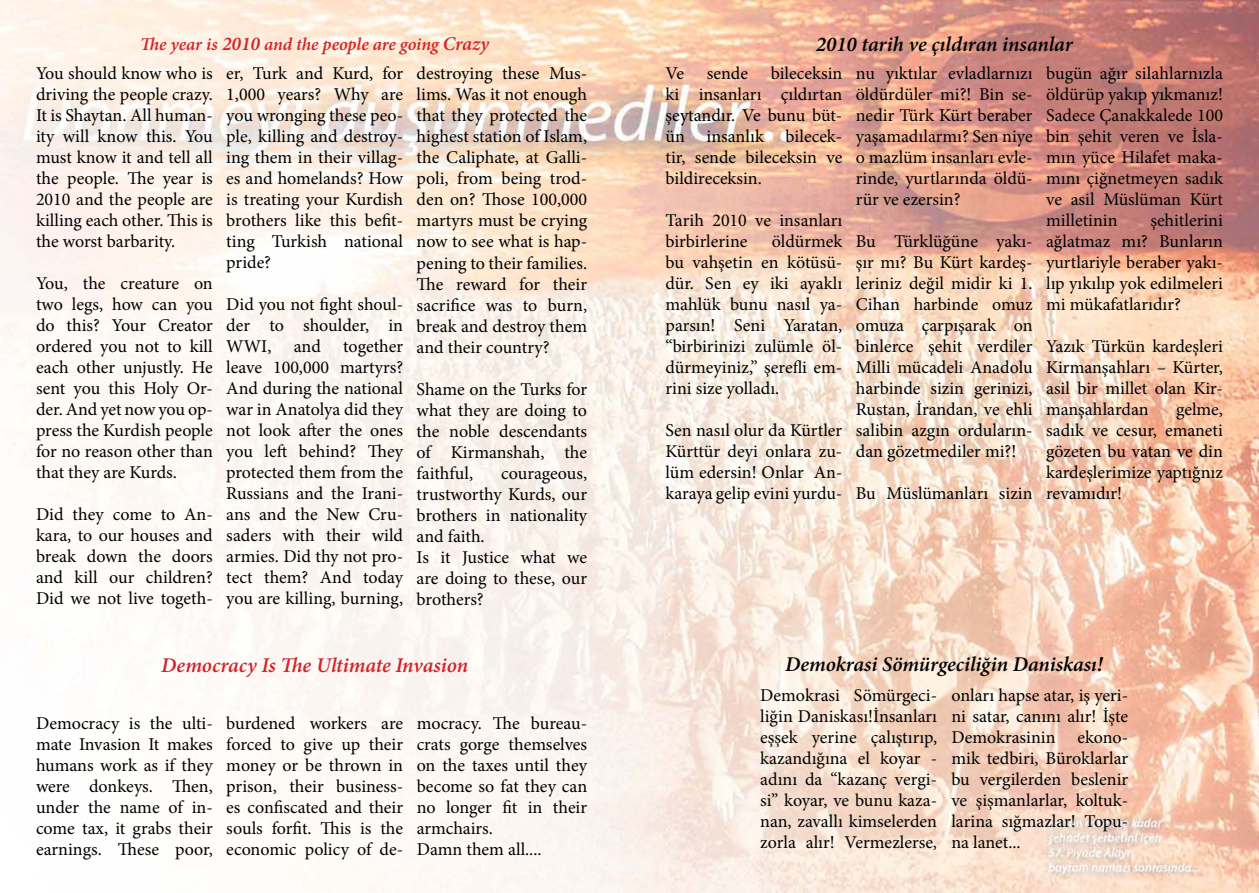
<style>
.page{position:relative;width:1259px;height:893px;background:#fff}
.page>*{position:absolute;margin:0;border:0;box-sizing:border-box;transform-origin:0 0}
.t1{font:italic 600 21px "Minion Pro";letter-spacing:-.005em;color:#000}
.t2{font:italic 600 21px "Minion Pro";letter-spacing:-.005em;color:#d2232a}
.t3{font:18px/21px "Minion Pro";color:#000;text-align:justify}
.t4{font:italic 600 18px "Minion Pro";letter-spacing:-.005em;color:#d2232a}
.s1{font-size:19.5px}
</style>
<div class="page">
<img style="left:0;top:0;width:1259px;height:893px">
<p class="t4" style="left:140px;top:32px;width:350px">The year is <span class="s1">2010</span> and the people are going <span class="s1">Crazy</span></p>
<p class="t1" style="left:816px;top:30px;width:258px">2010 tarih ve çıldıran insanlar</p>
<p class="t3" style="left:36px;top:63px;width:178px">You should know who is driving the people crazy.<br>It is Shaytan. All human&shy;ity will know this. You must know it and tell all the people. The year is 2010 and the people are killing each other. This is the worst barbarity.</p>
<p class="t3" style="left:36px;top:273px;width:178px">You, the creature on two legs, how can you do this? Your Creator ordered you not to kill each other unjustly. He sent you this Holy Or&shy;der. And yet now you op&shy;press the Kurdish people for no reason other than that they are Kurds.</p>
<p class="t3" style="left:36px;top:504px;width:178px">Did they come to An&shy;kara, to our houses and break down the doors and kill our children?<br>Did we not live togeth-</p>
<p class="t3" style="left:226px;top:63px;width:178px">er, Turk and Kurd, for 1,000 years? Why are you wronging these peo&shy;ple, killing and destroy&shy;ing them in their villag&shy;es and homelands? How is treating your Kurdish brothers like this befit&shy;ting Turkish national pride?</p>
<p class="t3" style="left:226px;top:294px;width:179px">Did you not fight shoul&shy;der to shoulder, in WWI, and together leave 100,000 martyrs?<br>And during the national war in Anatolya did they not look after the ones you left behind? They protected them from the Russians and the Irani&shy;ans and the New Cru&shy;saders with their wild armies. Did thy not pro&shy;tect them? And today you are killing, burning,</p>
<p class="t3" style="left:417px;top:63px;width:172px">destroying these Mus&shy;lims. Was it not enough that they protected the highest station of Islam, the Caliphate, at Galli&shy;poli, from being trod&shy;den on? Those 100,000 martyrs must be crying now to see what is hap&shy;pening to their families.<br>The reward for their sacrifice was to burn, break and destroy them and their country?</p>
<p class="t3" style="left:417px;top:378px;width:172px">Shame on the Turks for what they are doing to the noble descendants of Kirmanshah, the faithful,</p>
<p class="t3" style="left:417px;top:462px;width:172px;text-align:left;text-indent:85px">courageous, trustworthy Kurds, our brothers in nationality and faith.<br>Is it Justice what we are doing to these, our brothers?</p>
<p class="t2" style="left:161px;top:651px;width:308px">Democracy Is The Ultimate Invasion</p>
<p class="t3" style="left:36px;top:713px;width:179px">Democracy is the ulti&shy;mate Invasion It makes humans work as if they were donkeys. Then, under the name of in&shy;come tax, it grabs their earnings. These poor,</p>
<p class="t3" style="left:226px;top:713px;width:178px">burdened workers are forced to give up their money or be thrown in prison, their business&shy;es confiscated and their souls forfit. This is the economic policy of de-</p>
<p class="t3" style="left:417px;top:712px;width:172px;text-align:left">mocracy. The bureau&shy;crats gorge themselves on the taxes until they become so fat they can no longer fit in their armchairs.<br>Damn them all....</p>
<p class="t3" style="left:665px;top:63px;width:178px;text-indent:105px">bileceksin ki insanları çıldırtan şeytandır. Ve bunu büt&shy;ün insanlık bilecek&shy;tir, sende bileceksin ve bildireceksin.</p>
<p class="t3" style="left:665px;top:210px;width:178px">Tarih 2010 ve insanları birbirlerine</p>
<p class="t3" style="left:665px;top:63px;width:20px">Ve</p>
<p class="t3" style="left:707px;top:63px;width:43px">sende</p>
<p class="t3" style="left:665px;top:231px;width:179px;text-indent:106px">öldürmek bu vahşetin en kötüsü&shy;dür. Sen ey iki ayaklı mahlük bunu nasıl ya&shy;parsın! Seni Yaratan, “birbirinizi zulümle öl&shy;dürmeyiniz,” şerefli em&shy;rini size yolladı.</p>
<p class="t3" style="left:665px;top:420px;width:178px">Sen nasıl olur da Kürtler Kürttür deyi onlara zu&shy;lüm edersin! Onlar An&shy;karaya gelip evini yurdu-</p>
<p class="t3" style="left:856px;top:63px;width:178px">nu yıktılar evladlarnızı öldürdüler mi?! Bin se&shy;nedir Türk Kürt beraber yaşamadılarmı? Sen niye o mazlüm insanları evle&shy;rinde, yurtlarında öldü&shy;rür ve ezersin?</p>
<p class="t3" style="left:856px;top:231px;width:178px">Bu Türklüğüne yakı&shy;şır mı? Bu Kürt kardeş&shy;leriniz değil midir ki 1.<br>Cihan harbinde omuz omuza çarpışarak on binlerce şehit verdiler Milli mücadeli Anadolu harbinde sizin gerinizi, Rustan, İrandan, ve ehli salibin azgın orduların&shy;dan gözetmediler mi?!</p>
<p class="t3" style="left:856px;top:483px;width:178px">Bu Müslümanları sizin</p>
<p class="t3" style="left:1046px;top:63px;width:179px">bugün ağır silahlarnızla öldürüp yakıp yıkmanız!<br>Sadece Çanakkalede 100 bin şehit veren ve İsla&shy;mın yüce Hilafet maka&shy;mını çiğnetmeyen sadık ve asil Müslüman Kürt milletinin</p>
<p class="t3" style="left:1046px;top:210px;width:178px;text-indent:104px">şehitlerini ağlatmaz mı? Bunların yurtlariyle beraber yakı&shy;lıp yıkılıp yok edilmeleri mi mükafatlarıdır?</p>
<p class="t3" style="left:1046px;top:336px;width:178px">Yazık Türkün kardeşleri Kirmanşahları – Kürter, asil bir millet olan Kir&shy;manşahlardan</p>
<p class="t3" style="left:1046px;top:399px;width:178px;text-indent:130px">gelme, sadık ve cesur, emaneti gözeten bu vatan ve din kardeşlerimize yaptığnız revamıdır!</p>
<p class="t1" style="left:785px;top:649px;width:319px">Demokrasi Sömürgeciliğin Daniskası!</p>
<p class="t3" style="left:951px;top:685px;width:178px">onları hapse atar, iş yeri&shy;ni satar, canını alır! İşte Demokrasinin ekono&shy;mik tedbiri, Büroklarlar bu vergilerden beslenir ve şişmanlarlar, koltuk&shy;larina sığmazlar! Topu&shy;na lanet...</p>
<p class="t3" style="left:760px;top:685px;width:178px">Demokrasi Sömürgeci&shy;liğin Daniskası!İnsanları eşşek yerine çalıştırıp, kazandığına el koyar - adını da “kazanç vergi&shy;si” koyar, ve bunu kaza&shy;nan, zavallı kimselerden zorla alır! Vermezlerse,</p>
</div>
